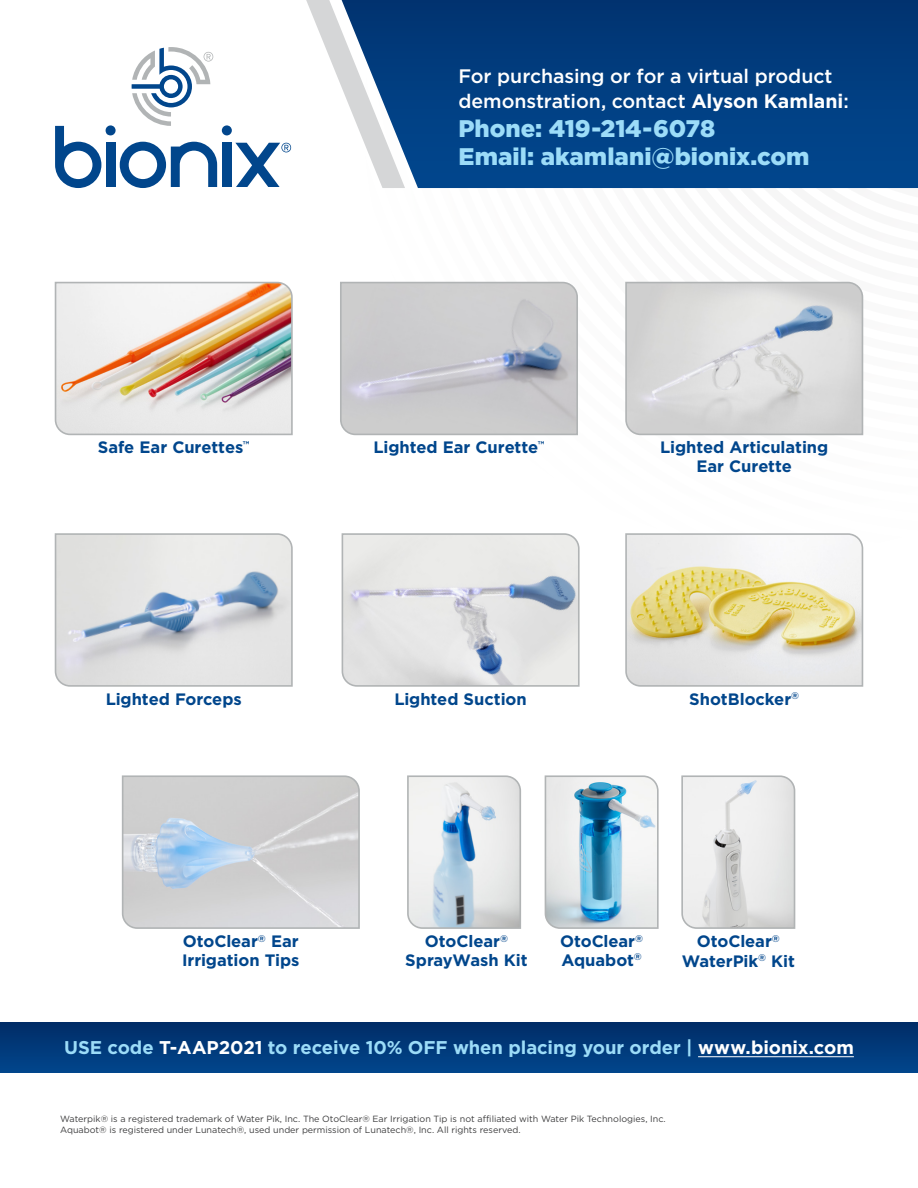
<style>
.page{position:relative;width:918px;height:1188px;background:#fff}
.page>*{position:absolute;margin:0;border:0;box-sizing:border-box;transform-origin:0 0}
.t1{font:900 24px "Gotham";color:#9cdcf8}
.t2{font:500 19.5px/25.2px "Gotham";letter-spacing:-.005em;color:#fff}
.t3{font:700 18.45px "Gotham";letter-spacing:-.005em;color:#9cdcf8}
.t4{font:700 16.5px/18.8px "Gotham";letter-spacing:-.005em;color:#01468c}
.t5{font:9px "Gotham";color:#3e3e3f}
.s1{font-weight:700}
.s2{color:#fff}
</style>
<div class="page">
<div style="left:0;top:1023px;width:918px;height:49px;background:linear-gradient(to bottom,#012d67,#02468c)"></div>
<svg style="left:405px;top:0;width:513px;height:188px;background:#013e80"></svg>
<svg style="left:306px;top:0;width:99px;height:188px"></svg>
<hr style="left:698px;top:1056px;width:156px;height:1px;background:#fff">
<img style="left:54px;top:281px;width:239px;height:155px">
<svg style="left:54px;top:533px;width:239px;height:154px;background:#d5d9dc"></svg>
<svg style="left:340px;top:281px;width:238px;height:155px;background:#c7c7cb"></svg>
<svg style="left:121px;top:775px;width:239px;height:154px;background:#ccd0d4"></svg>
<svg style="left:625px;top:281px;width:239px;height:155px;background:#d5d6d8"></svg>
<svg style="left:407px;top:775px;width:114px;height:154px"></svg>
<img style="left:544px;top:775px;width:115px;height:154px">
<svg style="left:341px;top:533px;width:239px;height:154px;background:#dbdddf"></svg>
<svg style="left:625px;top:533px;width:239px;height:154px"></svg>
<svg style="left:681px;top:775px;width:115px;height:154px"></svg>
<div style="left:222px;top:143px;width:9px;height:44px;background:#01468c"></div>
<div style="left:222px;top:125px;width:10px;height:10px;background:#01468c;border-radius:50%"></div>
<svg style="left:235px;top:143px;width:56px;height:44px"></svg>
<svg style="left:55px;top:47px;width:162px;height:141px"></svg>
<p class="t2" style="left:458px;top:63px;width:392px">For purchasing or for a virtual product demonstration, contact <span class="s1">Alyson Kamlani</span>:</p>
<p class="t1" style="left:458px;top:112px;width:258px">Phone: 419-214-6078</p>
<p class="t1" style="left:458px;top:140px;width:353px">Email: akamlani@bionix.com</p>
<p class="t4" style="left:98px;top:437px;width:153px">Safe Ear Curettes<sup>™</sup></p>
<p class="t4" style="left:106px;top:689px;width:137px">Lighted Forceps</p>
<p class="t4" style="left:374px;top:437px;width:172px">Lighted Ear Curette<sup>™</sup></p>
<p class="t4" style="left:660px;top:437px;width:170px">Lighted Articulating</p>
<p class="t4" style="left:696px;top:456px;width:97px">Ear Curette</p>
<p class="t4" style="left:394px;top:689px;width:134px">Lighted Suction</p>
<p class="t4" style="left:689px;top:689px;width:111px">ShotBlocker<sup>®</sup></p>
<p class="t4" style="left:182px;top:931px;width:119px">OtoClear<sup>®</sup> Ear<br>Irrigation Tips</p>
<p class="t4" style="left:425px;top:931px;width:85px">OtoClear<sup>®</sup></p>
<p class="t4" style="left:405px;top:950px;width:124px">SprayWash Kit</p>
<p class="t4" style="left:560px;top:931px;width:85px">OtoClear<sup>®</sup></p>
<p class="t4" style="left:561px;top:950px;width:82px">Aquabot<sup>®</sup></p>
<p class="t4" style="left:697px;top:931px;width:85px">OtoClear<sup>®</sup></p>
<p class="t4" style="left:682px;top:951px;width:115px">WaterPik<sup>®</sup> Kit</p>
<p class="t3" style="left:64px;top:1037px;width:791px">USE code <span class="s2">T-AAP2021</span> to receive 10% OFF when placing your order | <span class="s2">www.bionix.com</span></p>
<p class="t5" style="left:60px;top:1114px;width:607px">Waterpik® is a registered trademark of Water Pik, Inc. The OtoClear® Ear Irrigation Tip is not affiliated with Water Pik Technologies, Inc.</p>
<p class="t5" style="left:60px;top:1125px;width:462px">Aquabot® is registered under Lunatech®, used under permission of Lunatech®, Inc. All rights reserved.</p>
</div>
